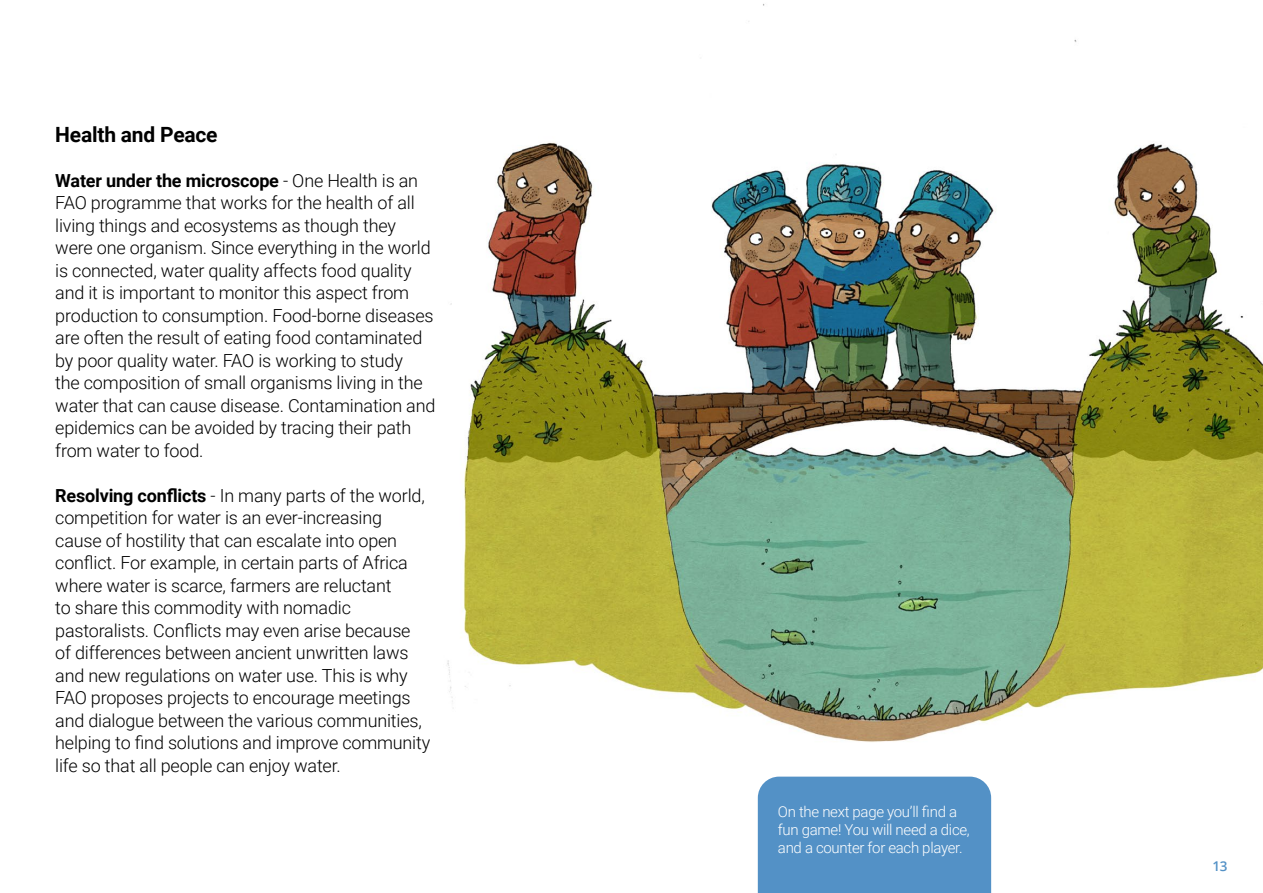
<style>
.page{position:relative;width:1263px;height:893px;background:#fff}
.page>*{position:absolute;margin:0;border:0;box-sizing:border-box;transform-origin:0 0}
.t1{font:700 21px "Roboto";letter-spacing:-.01em;color:#000}
.t2{font:300 18px/22.5px "Roboto";letter-spacing:-.01em;color:#000}
.t3{font:300 15px/18px "Roboto";letter-spacing:-.02em;color:#fff}
.t4{font:600 13.5px "Open Sans";color:#5391c6}
.s1{font-weight:700}
</style>
<div class="page">
<img style="left:447px;top:4px;width:816px;height:738px">
<div style="left:758px;top:777px;width:233px;height:116px;background:#5391c6"></div>
<p class="t1" style="left:55px;top:119px;width:164px">Health and Peace</p>
<p class="t2" style="left:55px;top:168px;width:382px"><span class="s1">Water under the microscope</span> - One Health is an FAO programme that works for the health of all living things and ecosystems as though they were one organism. Since everything in the world is connected, water quality affects food quality and it is important to monitor this aspect from production to consumption. Food-borne diseases are often the result of eating food contaminated by poor quality water. FAO is working to study<br>the composition of small organisms living in the water that can cause disease. Contamination and epidemics can be avoided by tracing their path from water to food.</p>
<p class="t2" style="left:55px;top:483px;width:377px"><span class="s1">Resolving conflicts</span> - In many parts of the world, competition for water is an ever-increasing cause of hostility that can escalate into open conflict. For example, in certain parts of Africa where water is scarce, farmers are reluctant<br>to share this commodity with nomadic pastoralists. Conflicts may even arise because of differences between ancient unwritten laws and new regulations on water use. This is why FAO proposes projects to encourage meetings and dialogue between the various communities, helping to find solutions and improve community life so that all people can enjoy water.</p>
<p class="t3" style="left:778px;top:802px;width:193px">On the next page you’ll find a fun game! You will need a dice, and a counter for each player.</p>
<p class="t4" style="left:1212px;top:856px;width:17px">13</p>
</div>
